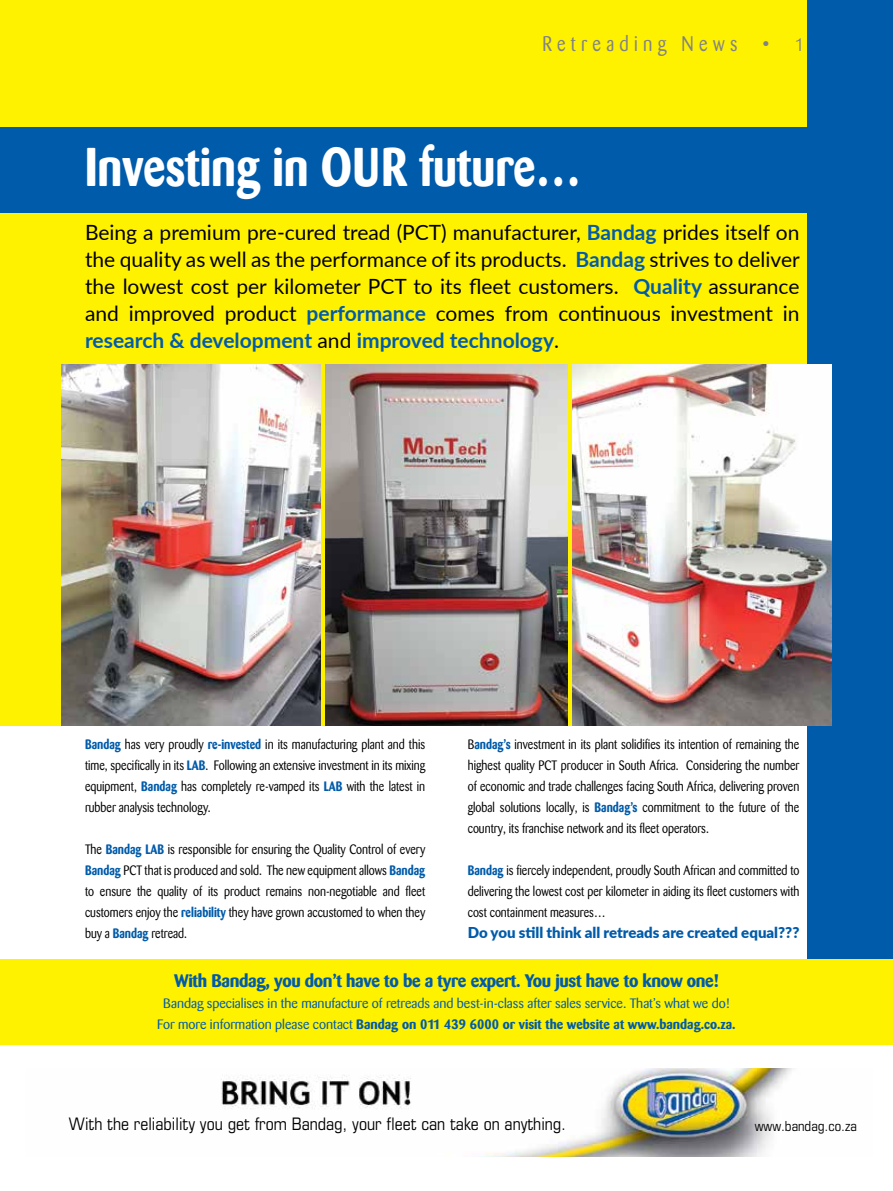
<style>
.page{position:relative;width:893px;height:1191px;background:#fff}
.page>*{position:absolute;margin:0;border:0;box-sizing:border-box;transform-origin:0 0}
.t1{font:700 54px "Barmeno";color:#fff;scale:.85 1}
.t2{font:21px/27px "Lato";color:#000;text-align:justify}
.t3{font:21px "Barmeno";letter-spacing:.3em;color:#808285;scale:.85 1}
.t4{font:700 18px "Barmeno";letter-spacing:-.02em;color:#005baa}
.t5{font:condensed 17.25px "Eurostile";color:#000}
.t6{font:900 15px "Lato";color:#005baa}
.t7{font:condensed 13.8px "Eurostile";color:#000}
.t8{font:13.5px/21px "Barmeno";color:#000;text-align:justify;scale:.85 1}
.t9{font:13.5px/21px "Barmeno";color:#005baa;text-align:center}
.s1{font-size:18px}
.s2{font-weight:700;color:#005baa}
.s3{font-weight:700}
</style>
<div class="page">
<div style="left:0;top:0;width:893px;height:726px;background:#fff200"></div>
<div style="left:808px;top:0;width:85px;height:959px;background:#005baa"></div>
<div style="left:0;top:959px;width:893px;height:85px;background:#fff200"></div>
<img style="left:221px;top:1068px;width:571px;height:89px">
<div style="left:0;top:128px;width:808px;height:85px;background:#005baa"></div>
<img style="left:572px;top:365px;width:260px;height:361px">
<img style="left:325px;top:365px;width:243px;height:361px">
<img style="left:61px;top:365px;width:260px;height:361px">
<h2 class="t3" style="left:542px;top:32px;width:309px">Retreading News • <span class="s1">1</span></h2>
<h1 class="t1" style="left:85px;top:134px;width:586px">Investing in OUR future…</h1>
<p class="t2" style="left:85px;top:218px;width:716px">Being a premium pre-cured tread (PCT) manufacturer, <span class="s2">Bandag</span> prides itself on the quality as well as the performance of its products. <span class="s2">Bandag</span> strives to deliver the lowest cost per kilometer PCT to its fleet customers. <span class="s2">Quality</span> assurance and improved product <span class="s2">performance</span> comes from continuous investment in <span class="s2">research &amp; development</span> and <span class="s2">improved technology</span>.</p>
<p class="t8" style="left:85px;top:734px;width:402px"><span class="s2">Bandag</span> has very proudly <span class="s2">re-invested</span> in its manufacturing plant and this time, specifically in its <span class="s2">LAB</span>. Following an extensive investment in its mixing equipment, <span class="s2">Bandag</span> has completely re-vamped its <span class="s2">LAB</span> with the latest in rubber analysis technology.</p>
<p class="t8" style="left:85px;top:839px;width:402px">The <span class="s2">Bandag LAB</span> is responsible for ensuring the Quality Control of every <span class="s2">Bandag</span> PCT that is produced and sold. The new equipment allows <span class="s2">Bandag </span>to ensure the quality of its product remains non-negotiable and fleet customers enjoy the <span class="s2">reliability</span> they have grown accustomed to when they buy a <span class="s2">Bandag</span> retread.</p>
<p class="t8" style="left:468px;top:734px;width:392px">B<span class="s2">andag’s</span> investment in its plant solidifies its intention of remaining the highest quality PCT producer in South Africa. Considering the number of economic and trade challenges facing South Africa, delivering proven global solutions locally, is <span class="s2">Bandag’s</span> commitment to the future of the country, its franchise network and its fleet operators.</p>
<p class="t8" style="left:468px;top:860px;width:392px"><span class="s2">Bandag</span> is fiercely independent, proudly South African and committed to delivering the lowest cost per kilometer in aiding its fleet customers with cost containment measures…</p>
<p class="t6" style="left:468px;top:921px;width:333px">Do you still think all retreads are created equal???</p>
<h3 class="t4" style="left:174px;top:970px;width:546px">With Bandag, you don’t have to be a tyre expert. You just have to know one!</h3>
<p class="t9" style="left:157px;top:993px;width:580px">Bandag specialises in the manufacture of retreads and best-in-class after sales service. That’s what we do!<br>For more information please contact <span class="s3">Bandag on 011 439 6000 or visit the website at www.bandag.co.za.</span></p>
<p class="t5" style="left:69px;top:1113px;width:499px">With the reliability you get from Bandag, your fleet can take on anything.</p>
<p class="t7" style="left:755px;top:1117px;width:104px">www.bandag.co.za</p>
</div>
